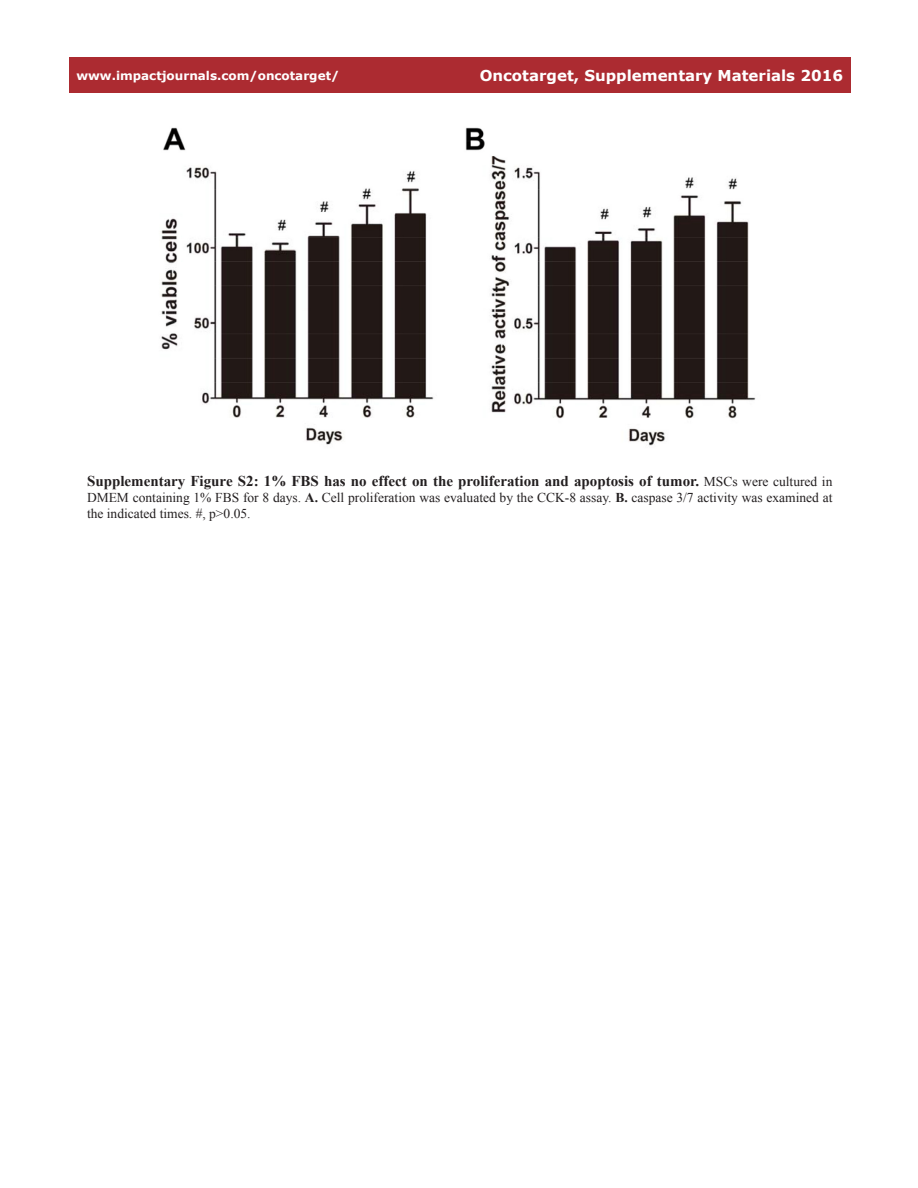
<style>
.page{position:relative;width:918px;height:1188px;background:#fff}
.page>*{position:absolute;margin:0;border:0;box-sizing:border-box;transform-origin:0 0}
.figuretext{font:700 15px "Times New Roman";color:#231f20}
.t1{font:700 15px "Verdana";color:#fff}
.figuretext-2{font:13.5px/16.2px "Times New Roman";color:#231f20}
.t2{font:700 12px "Verdana";color:#fff}
.s1{font-weight:400;font-size:13.5px}
.s2{font-weight:700}
</style>
<div class="page">
<div style="left:69px;top:57px;width:781px;height:36px;background:#ac2b31"></div>
<img style="left:161px;top:127px;width:595px;height:319px">
<p class="t2" style="left:76px;top:67px;width:264px">www.impactjournals.com/oncotarget/</p>
<p class="t1" style="left:480px;top:65px;width:365px">Oncotarget, Supplementary Materials 2016</p>
<p class="figuretext" style="left:87px;top:471px;width:747px">Supplementary Figure S2: 1% FBS has no effect on the proliferation and apoptosis of tumor. <span class="s1">MSCs were cultured in</span></p>
<p class="figuretext-2" style="left:87px;top:489px;width:747px">DMEM containing 1% FBS for 8 days. <span class="s2">A.</span> Cell proliferation was evaluated by the CCK-8 assay. <span class="s2">B.</span> caspase 3/7 activity was examined at the indicated times. #, p&gt;0.05.</p>
</div>
